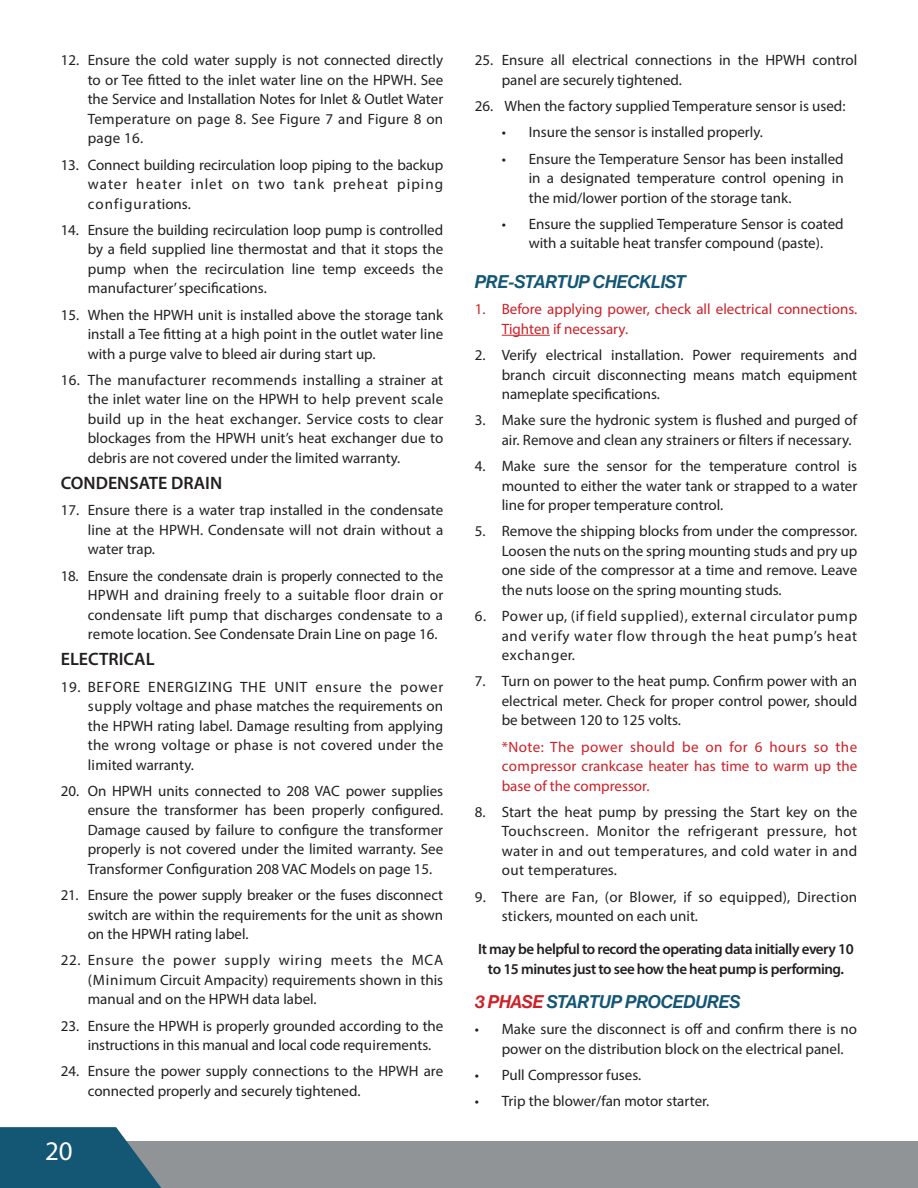
<style>
.page{position:relative;width:918px;height:1188px;background:#fff}
.page>*{position:absolute;margin:0;border:0;box-sizing:border-box;transform-origin:0 0}
.t1{font:27px "Myriad Pro";color:#fff}
.TOC_Subheader{font:18px "N Haas Grotesk DS Pro 66 Md It";color:#145775}
.SUBSUBHEADER{font:600 18px "Myriad Pro";color:#231f20}
.t2{font:15px/19.5px "Myriad Pro";color:#231f20;text-align:justify}
.MANUAL_TEXT{font:15px/19.5px "Myriad Pro";color:#cd2027}
.SUBSUBSUB{font:600 15px/19.5px "Myriad Pro";letter-spacing:-.03em;color:#231f20;text-align:center}
.t3{font:15px/19.5px "Myriad Pro";letter-spacing:.02em;color:#231f20}
.s1{color:#cd2027}
</style>
<div class="page">
<div style="left:0;top:1142px;width:918px;height:46px;background:#919497"></div>
<svg style="left:0;top:1127px;width:181px;height:61px"></svg>
<hr style="left:502px;top:335px;width:48px;height:1px;background:#cd2027">
<p class="t2" style="left:88px;top:50px;width:357px;text-indent:-27px">12. Ensure the cold water supply is not connected directly to or Tee fitted to the inlet water line on the HPWH. See the Service and Installation Notes for Inlet &amp; Outlet Water Temperature on page 8. See Figure 7 and Figure 8 on page 16.</p>
<p class="t2" style="left:88px;top:154px;width:357px;text-indent:-27px">13. Connect building recirculation loop piping to the backup water heater inlet on two tank preheat piping configurations.</p>
<p class="t2" style="left:88px;top:220px;width:357px;text-indent:-27px">14. Ensure the building recirculation loop pump is controlled by a field supplied line thermostat and that it stops the pump when the recirculation line temp exceeds the manufacturer’ specifications.</p>
<p class="t2" style="left:88px;top:304px;width:357px;text-indent:-27px">15. When the HPWH unit is installed above the storage tank install a Tee fitting at a high point in the outlet water line with a purge valve to bleed air during start up.</p>
<p class="t2" style="left:88px;top:370px;width:357px;text-indent:-27px">16. The manufacturer recommends installing a strainer at the inlet water line on the HPWH to help prevent scale build up in the heat exchanger. Service costs to clear blockages from the HPWH unit’s heat exchanger due to debris are not covered under the limited warranty.</p>
<p class="SUBSUBHEADER" style="left:61px;top:472px;width:163px">CONDENSATE DRAIN</p>
<p class="t2" style="left:88px;top:500px;width:357px;text-indent:-27px">17. Ensure there is a water trap installed in the condensate line at the HPWH. Condensate will not drain without a water trap.</p>
<p class="t2" style="left:88px;top:565px;width:357px;text-indent:-27px">18. Ensure the condensate drain is properly connected to the HPWH and draining freely to a suitable floor drain or condensate lift pump that discharges condensate to a remote location. See Condensate Drain Line on page 16.</p>
<p class="SUBSUBHEADER" style="left:61px;top:648px;width:95px">ELECTRICAL</p>
<p class="t2" style="left:88px;top:676px;width:357px;text-indent:-27px">19. BEFORE ENERGIZING THE UNIT ensure the power supply voltage and phase matches the requirements on the HPWH rating label. Damage resulting from applying the wrong voltage or phase is not covered under the limited warranty.</p>
<p class="t2" style="left:88px;top:781px;width:357px;text-indent:-27px">20. On HPWH units connected to 208 VAC power supplies ensure the transformer has been properly configured.<br>Damage caused by failure to configure the transformer properly is not covered under the limited warranty. See Transformer Configuration 208 VAC Models on page 15.</p>
<p class="t2" style="left:88px;top:885px;width:357px;text-indent:-27px">21. Ensure the power supply breaker or the fuses disconnect switch are within the requirements for the unit as shown on the HPWH rating label.</p>
<p class="t2" style="left:88px;top:950px;width:357px;text-indent:-27px">22. Ensure the power supply wiring meets the MCA (Minimum Circuit Ampacity) requirements shown in this manual and on the HPWH data label.</p>
<p class="t2" style="left:88px;top:1015px;width:357px;text-indent:-27px">23. Ensure the HPWH is properly grounded according to the instructions in this manual and local code requirements.</p>
<p class="t2" style="left:88px;top:1061px;width:357px;text-indent:-27px">24. Ensure the power supply connections to the HPWH are connected properly and securely tightened.</p>
<h1 class="t1" style="left:45px;top:1134px;width:29px">20</h1>
<p class="t2" style="left:502px;top:50px;width:357px;text-indent:-27px">25. Ensure all electrical connections in the HPWH control panel are securely tightened.</p>
<p class="t2" style="left:475px;top:96px;width:372px">26. When the factory supplied Temperature sensor is used:</p>
<p class="t2" style="left:502px;top:122px;width:263px">• Insure the sensor is installed properly.</p>
<p class="t2" style="left:529px;top:148px;width:317px;text-indent:-27px">• Ensure the Temperature Sensor has been installed in a designated temperature control opening in the mid/lower portion of the storage tank.</p>
<p class="t2" style="left:502px;top:214px;width:343px;text-align:center">• Ensure the supplied Temperature Sensor is coated with a suitable heat transfer compound (paste).</p>
<p class="TOC_Subheader" style="left:475px;top:271px;width:213px">PRE-STARTUP CHECKLIST</p>
<p class="MANUAL_TEXT" style="left:502px;top:299px;width:357px;text-indent:-27px">1. Before applying power, check all electrical connections.<br>Tighten if necessary.</p>
<p class="t2" style="left:502px;top:345px;width:357px;text-indent:-27px">2. Verify electrical installation. Power requirements and branch circuit disconnecting means match equipment nameplate specifications.</p>
<p class="t2" style="left:502px;top:410px;width:357px;text-indent:-27px">3. Make sure the hydronic system is flushed and purged of air. Remove and clean any strainers or filters if necessary.</p>
<p class="t2" style="left:502px;top:456px;width:357px;text-indent:-27px">4. Make sure the sensor for the temperature control is mounted to either the water tank or strapped to a water line for proper temperature control.</p>
<p class="t2" style="left:502px;top:521px;width:357px;text-indent:-27px">5. Remove the shipping blocks from under the compressor.<br>Loosen the nuts on the spring mounting studs and pry up one side of the compressor at a time and remove. Leave the nuts loose on the spring mounting studs.</p>
<p class="t2" style="left:502px;top:606px;width:357px;text-indent:-27px">6. Power up, (if field supplied), external circulator pump and verify water flow through the heat pump’s heat exchanger.</p>
<p class="t2" style="left:502px;top:671px;width:357px;text-indent:-27px">7. Turn on power to the heat pump. Confirm power with an electrical meter. Check for proper control power, should be between 120 to 125 volts.</p>
<p class="MANUAL_TEXT" style="left:502px;top:736px;width:357px;text-align:justify">*Note: The power should be on for 6 hours so the compressor crankcase heater has time to warm up the base of the compressor.</p>
<p class="t2" style="left:502px;top:802px;width:357px;text-indent:-27px">8. Start the heat pump by pressing the Start key on the Touchscreen. Monitor the refrigerant pressure, hot water in and out temperatures, and cold water in and out temperatures.</p>
<p class="t3" style="left:502px;top:886px;width:357px;text-indent:-27px">9. There are Fan, (or Blower, if so equipped), Direction stickers, mounted on each unit.</p>
<p class="SUBSUBSUB" style="left:478px;top:939px;width:377px">It may be helpful to record the operating data initially every 10 to 15 minutes just to see how the heat pump is performing.</p>
<p class="TOC_Subheader" style="left:475px;top:991px;width:267px"><span class="s1">3 PHASE</span> STARTUP PROCEDURES</p>
<p class="t2" style="left:502px;top:1019px;width:357px;text-indent:-27px">• Make sure the disconnect is off and confirm there is no power on the distribution block on the electrical panel.</p>
<p class="t2" style="left:475px;top:1065px;width:168px">• Pull Compressor fuses.</p>
<p class="t2" style="left:475px;top:1091px;width:236px">• Trip the blower/fan motor starter.</p>
</div>
